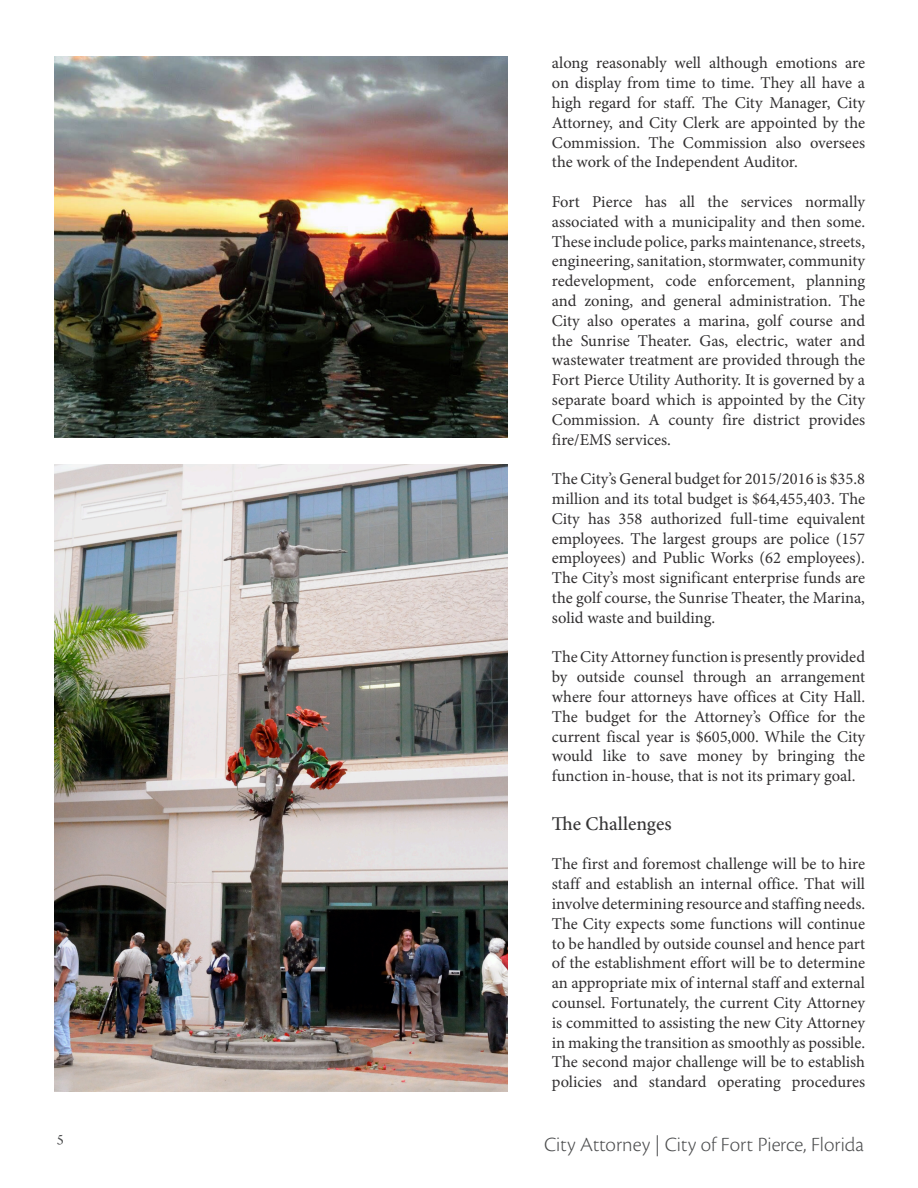
<style>
.page{position:relative;width:918px;height:1188px;background:#fff}
.page>*{position:absolute;margin:0;border:0;box-sizing:border-box;transform-origin:0 0}
.t1{font:300 21px "Cronos Pro";letter-spacing:-.005em;color:#4d4e4f}
.Titles{font:500 19.5px "Minion Pro";color:#363536}
.main_pragraph{font:16.5px/19.8px "Minion Pro";color:#312f30;text-align:justify}
.t2{font:15px "Arno Pro";color:#4d4e4f}
</style>
<div class="page">
<img style="left:54px;top:56px;width:454px;height:381px">
<img style="left:54px;top:464px;width:454px;height:627px">
<p class="t2" style="left:57px;top:1131px;width:9px">5</p>
<p class="main_pragraph" style="left:552px;top:53px;width:315px">along reasonably well although emotions are on display from time to time. They all have a high regard for staff. The City Manager, City Attorney, and City Clerk are appointed by the Commission. The Commission also oversees the work of the Independent Auditor.</p>
<p class="main_pragraph" style="left:552px;top:192px;width:315px">Fort Pierce has all the services normally associated with a municipality and then some.<br>These include police, parks maintenance, streets, engineering, sanitation, stormwater, community redevelopment, code enforcement, planning and zoning, and general administration. The City also operates a marina, golf course and the Sunrise Theater. Gas, electric, water and wastewater treatment are provided through the Fort Pierce Utility Authority. It is governed by a separate board which is appointed by the City Commission. A county fire district provides fire/EMS services.</p>
<p class="main_pragraph" style="left:552px;top:469px;width:315px">The City’s General budget for 2015/2016 is $35.8 million and its total budget is $64,455,403. The City has 358 authorized full-time equivalent employees. The largest groups are police (157 employees) and Public Works (62 employees).<br>The City’s most significant enterprise funds are the golf course, the Sunrise Theater, the Marina, solid waste and building.</p>
<p class="main_pragraph" style="left:552px;top:647px;width:315px">The City Attorney function is presently provided by outside counsel through an arrangement where four attorneys have offices at City Hall.<br>The budget for the Attorney’s Office for the current fiscal year is $605,000. While the City would like to save money by bringing the function in-house, that is not its primary goal.</p>
<p class="Titles" style="left:552px;top:810px;width:121px">The Challenges</p>
<p class="main_pragraph" style="left:552px;top:854px;width:315px">The first and foremost challenge will be to hire staff and establish an internal office. That will involve determining resource and staffing needs.<br>The City expects some functions will continue to be handled by outside counsel and hence part of the establishment effort will be to determine an appropriate mix of internal staff and external counsel. Fortunately, the current City Attorney is committed to assisting the new City Attorney in making the transition as smoothly as possible.<br>The second major challenge will be to establish policies and standard operating procedures</p>
<p class="t1" style="left:544px;top:1132px;width:321px">City Attorney | City of Fort Pierce, Florida</p>
</div>
